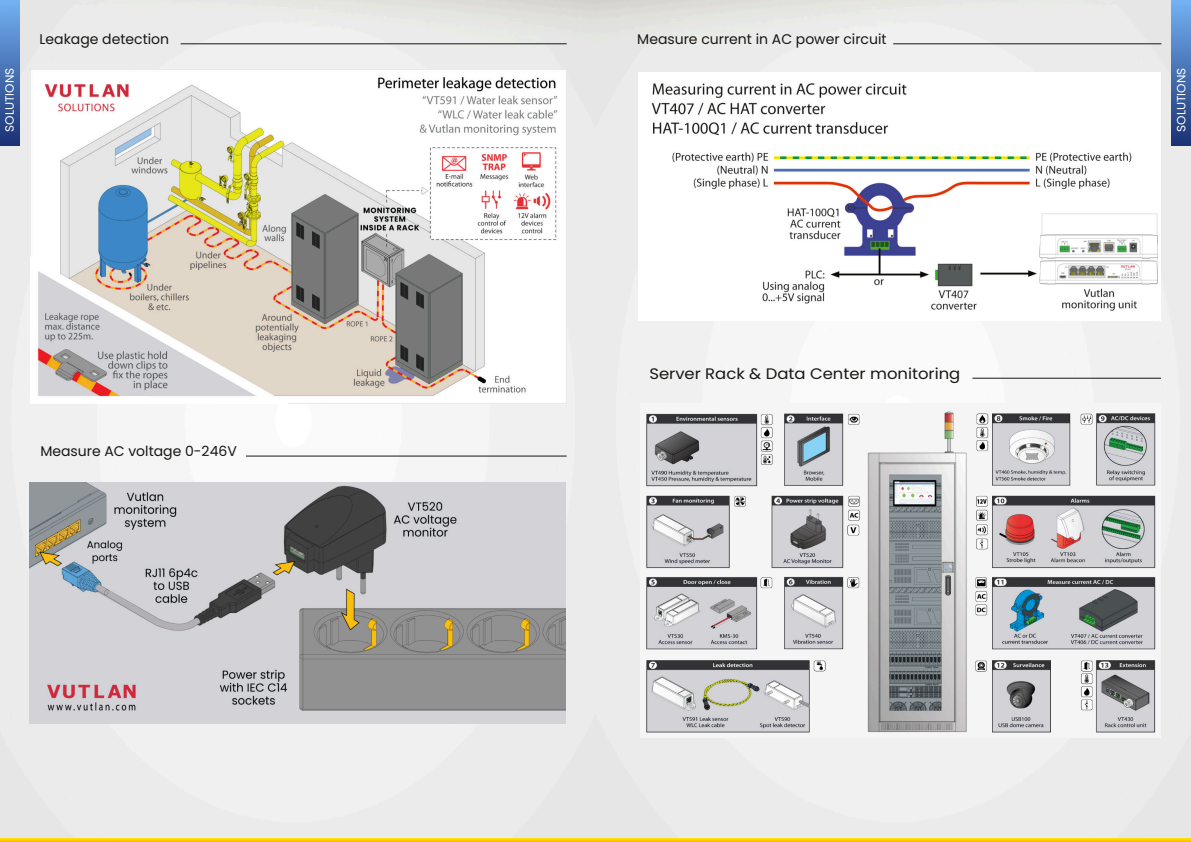
<style>
.page{position:relative;width:1191px;height:842px;background:#fff}
.page>*{position:absolute;margin:0;border:0;box-sizing:border-box;transform-origin:0 0}
.t1{font:15.2px "Poppins";color:#181715;scale:1.08 1}
.t2{font:14px "Poppins";color:#181715}
.t3{font:12px "Poppins";color:#fff}
</style>
<div class="page">
<img style="left:0;top:0;width:1191px;height:839px">
<img style="left:1171px;top:0;width:20px;height:146px">
<img style="left:0;top:0;width:19px;height:146px">
<hr style="left:181px;top:44px;width:385px;height:1px;background:#181715">
<img style="left:0;top:839px;width:1191px;height:3px">
<img style="left:30px;top:482px;width:536px;height:241px">
<img style="left:30px;top:70px;width:536px;height:334px">
<hr style="left:972px;top:378px;width:189px;height:1px;background:#181715">
<img style="left:640px;top:404px;width:521px;height:334px">
<hr style="left:246px;top:456px;width:320px;height:1px;background:#181715">
<hr style="left:893px;top:44px;width:268px;height:1px;background:#181715">
<div style="left:435px;top:190px;width:35px;height:47px;background:#fff"></div>
<img style="left:638px;top:73px;width:523px;height:248px">
<div style="left:1042px;top:214px;width:115px;height:70px;background:#fff"></div>
<img style="left:1039px;top:261px;width:118px;height:23px">
<img style="left:1039px;top:235px;width:118px;height:23px">
<p class="t3" style="left:1px;top:132px;width:66px;rotate:-90deg">SOLUTIONS</p>
<p class="t2" style="left:40px;top:29px;width:131px">Leakage detection</p>
<p class="t2" style="left:40px;top:442px;width:198px">Measure AC voltage 0-246V</p>
<p class="t2" style="left:637px;top:29px;width:251px">Measure current in AC power circuit</p>
<p class="t1" style="left:649px;top:363px;width:289px">Server Rack &amp; Data Center monitoring</p>
<p class="t3" style="left:1173px;top:132px;width:66px;rotate:-90deg">SOLUTIONS</p>
</div>
